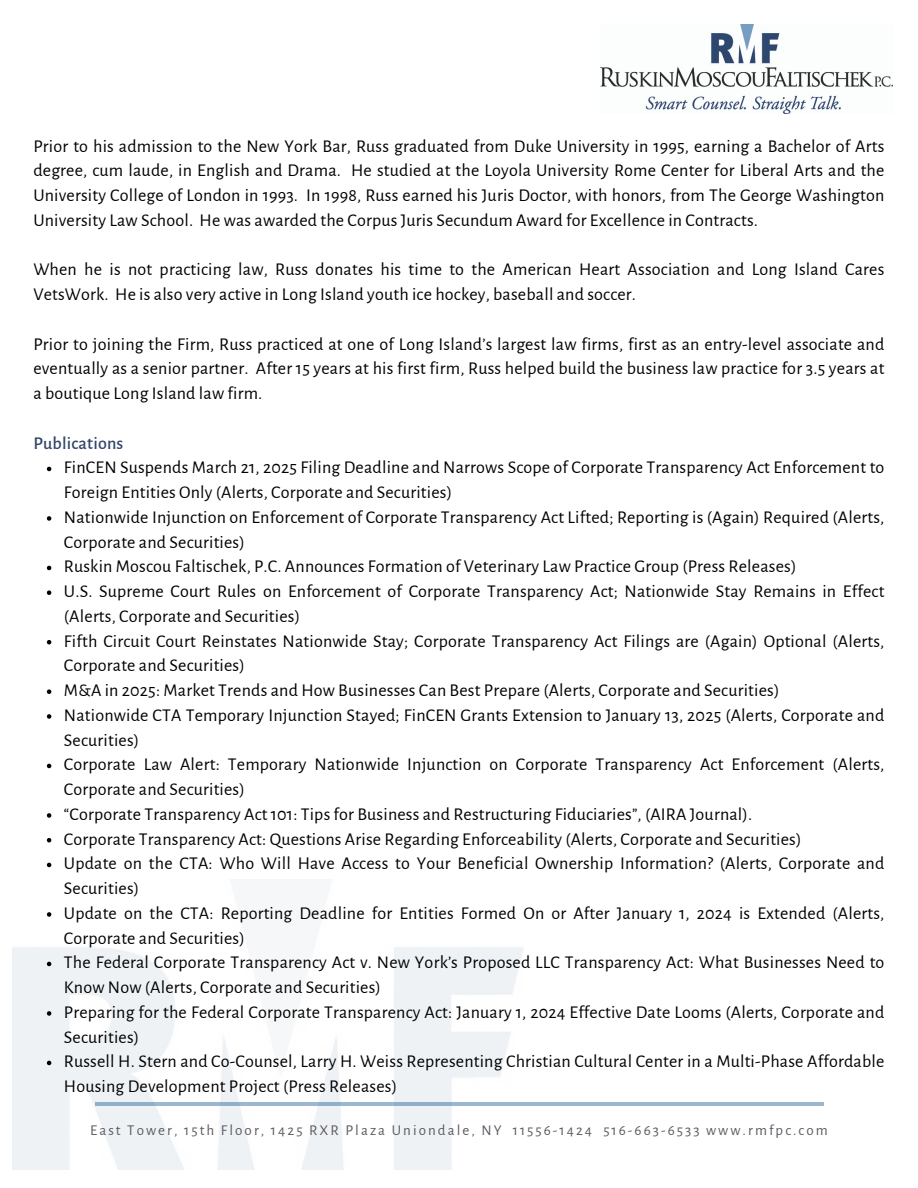
<style>
.page{position:relative;width:918px;height:1188px;background:#fff}
.page>*{position:absolute;margin:0;border:0;box-sizing:border-box;transform-origin:0 0}
.t1{font:18px/24.8px "Alegreya Sans";letter-spacing:.01em;color:#000}
.t2{font:500 18px "Alegreya Sans";letter-spacing:.01em;color:#324568}
.t3{font:15px "Alegreya Sans";letter-spacing:.135em;color:#5d5a62}
</style>
<div class="page">
<img style="left:600px;top:25px;width:293px;height:89px">
<hr style="left:95px;top:1103px;width:728px;height:3px;background:#0f5089">
<svg style="left:47px;top:467px;width:4px;height:4px"></svg>
<svg style="left:47px;top:516px;width:4px;height:5px"></svg>
<svg style="left:47px;top:566px;width:4px;height:4px"></svg>
<svg style="left:47px;top:590px;width:4px;height:5px"></svg>
<svg style="left:47px;top:640px;width:4px;height:4px"></svg>
<svg style="left:47px;top:689px;width:4px;height:5px"></svg>
<svg style="left:47px;top:714px;width:4px;height:5px"></svg>
<svg style="left:47px;top:764px;width:4px;height:4px"></svg>
<svg style="left:47px;top:813px;width:4px;height:5px"></svg>
<svg style="left:47px;top:838px;width:4px;height:4px"></svg>
<svg style="left:47px;top:863px;width:4px;height:4px"></svg>
<svg style="left:47px;top:912px;width:4px;height:5px"></svg>
<svg style="left:29px;top:946px;width:46px;height:20px"></svg>
<svg style="left:47px;top:1011px;width:4px;height:5px"></svg>
<div style="left:30px;top:1037px;width:46px;height:46px;background:#eef2f5"></div>
<p class="t1" style="left:33px;top:134px;width:853px;text-align:justify">Prior to his admission to the New York Bar, Russ graduated from Duke University in 1995, earning a Bachelor of Arts degree, cum laude, in English and Drama. He studied at the Loyola University Rome Center for Liberal Arts and the University College of London in 1993. In 1998, Russ earned his Juris Doctor, with honors, from The George Washington University Law School. He was awarded the Corpus Juris Secundum Award for Excellence in Contracts.</p>
<h2 class="t1" style="left:33px;top:258px;width:853px">When he is not practicing law, Russ donates his time to the American Heart Association and Long Island Cares<br>VetsWork. He is also very active in Long Island youth ice hockey, baseball and soccer.</h2>
<h2 class="t1" style="left:33px;top:332px;width:853px;text-align:justify">Prior to joining the Firm, Russ practiced at one of Long Island’s largest law firms, first as an entry-level associate and eventually as a senior partner. After 15 years at his first firm, Russ helped build the business law practice for 3.5 years at a boutique Long Island law firm.</h2>
<h2 class="t2" style="left:33px;top:434px;width:92px">Publications</h2>
<h1 class="t1" style="left:64px;top:456px;width:822px">FinCEN Suspends March 21, 2025 Filing Deadline and Narrows Scope of Corporate Transparency Act Enforcement to<br>Foreign Entities Only (Alerts, Corporate and Securities)</h1>
<p class="t1" style="left:64px;top:505px;width:822px">Nationwide Injunction on Enforcement of Corporate Transparency Act Lifted; Reporting is (Again) Required (Alerts,<br>Corporate and Securities)</p>
<p class="t1" style="left:64px;top:555px;width:734px">Ruskin Moscou Faltischek, P.C. Announces Formation of Veterinary Law Practice Group (Press Releases)</p>
<p class="t1" style="left:64px;top:579px;width:822px">U.S. Supreme Court Rules on Enforcement of Corporate Transparency Act; Nationwide Stay Remains in Effect (Alerts, Corporate and Securities)</p>
<p class="t1" style="left:64px;top:629px;width:822px">Fifth Circuit Court Reinstates Nationwide Stay; Corporate Transparency Act Filings are (Again) Optional (Alerts,<br>Corporate and Securities)</p>
<p class="t1" style="left:64px;top:678px;width:717px">M&amp;A in 2025: Market Trends and How Businesses Can Best Prepare (Alerts, Corporate and Securities)</p>
<p class="t1" style="left:64px;top:703px;width:822px">Nationwide CTA Temporary Injunction Stayed; FinCEN Grants Extension to January 13, 2025 (Alerts, Corporate and<br>Securities)</p>
<p class="t1" style="left:64px;top:753px;width:822px">Corporate Law Alert: Temporary Nationwide Injunction on Corporate Transparency Act Enforcement (Alerts,<br>Corporate and Securities)</p>
<p class="t1" style="left:64px;top:802px;width:690px">“Corporate Transparency Act 101: Tips for Business and Restructuring Fiduciaries”, (AIRA Journal).</p>
<p class="t1" style="left:64px;top:827px;width:739px">Corporate Transparency Act: Questions Arise Regarding Enforceability (Alerts, Corporate and Securities)</p>
<p class="t1" style="left:64px;top:852px;width:822px">Update on the CTA: Who Will Have Access to Your Beneficial Ownership Information? (Alerts, Corporate and<br>Securities)</p>
<p class="t1" style="left:64px;top:901px;width:822px">Update on the CTA: Reporting Deadline for Entities Formed On or After January 1, 2024 is Extended (Alerts,<br>Corporate and Securities)</p>
<p class="t1" style="left:64px;top:951px;width:822px">The Federal Corporate Transparency Act v. New York’s Proposed LLC Transparency Act: What Businesses Need to<br>Know Now (Alerts, Corporate and Securities)</p>
<p class="t1" style="left:64px;top:1000px;width:822px">Preparing for the Federal Corporate Transparency Act: January 1, 2024 Effective Date Looms (Alerts, Corporate and<br>Securities)</p>
<p class="t1" style="left:64px;top:1050px;width:822px">Russell H. Stern and Co-Counsel, Larry H. Weiss Representing Christian Cultural Center in a Multi-Phase Affordable<br>Housing Development Project (Press Releases)</p>
<p class="t3" style="left:90px;top:1123px;width:739px">East Tower, 15th Floor, 1425 RXR Plaza Uniondale, NY 11556-1424 516-663-6533 www.rmfpc.com</p>
</div>
